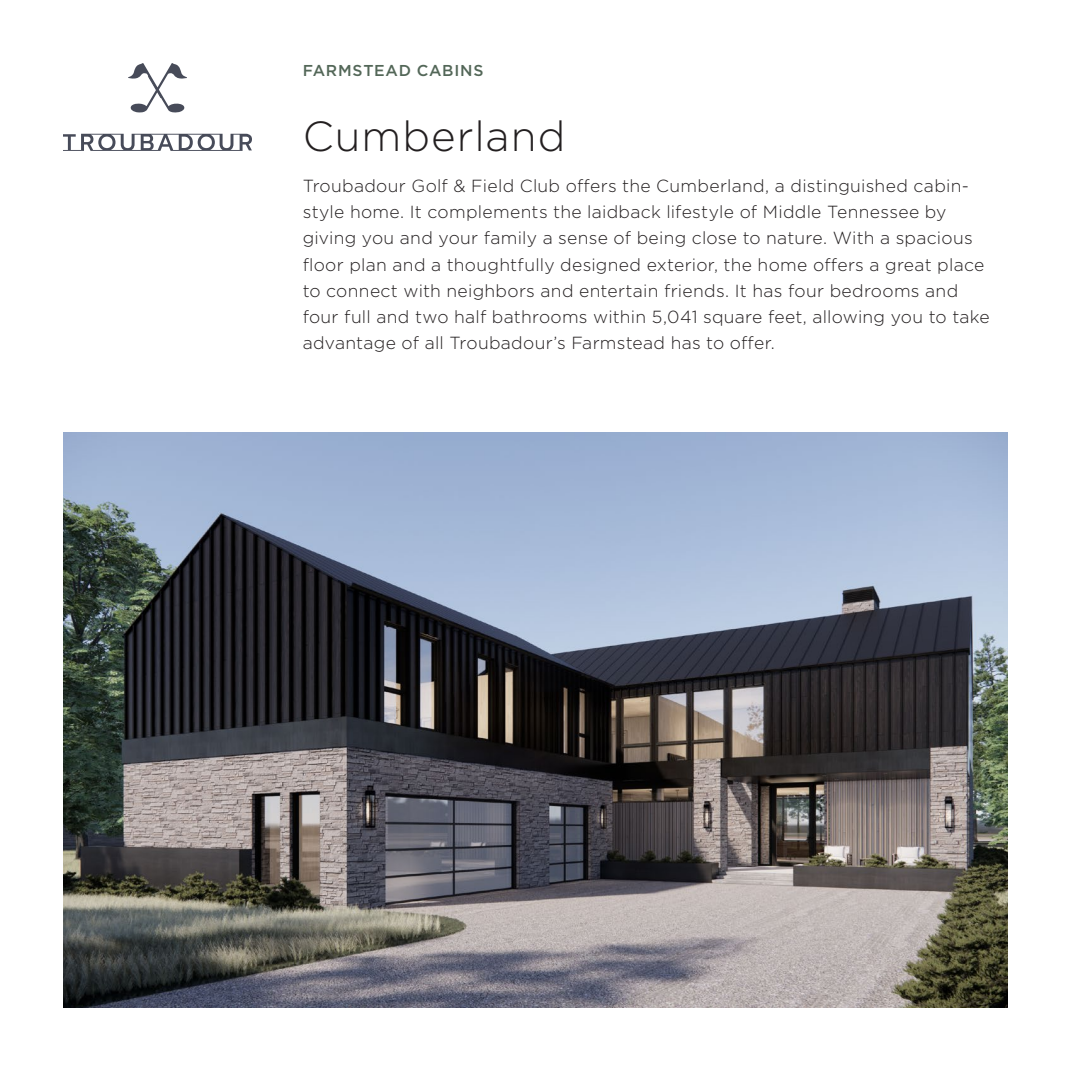
<style>
.page{position:relative;width:1071px;height:1071px;background:#fff}
.page>*{position:absolute;margin:0;border:0;box-sizing:border-box;transform-origin:0 0}
.TBR_HEADING{font:300 42px "Gotham";letter-spacing:.025em;color:#231f20}
.Intro{font:300 17.5px/26.2px "Gotham";letter-spacing:.015em;color:#231f20}
.TBR_NAV_SUBHEAD_DIG{font:500 15.75px "Gotham";letter-spacing:.05em;color:#536758}
</style>
<div class="page">
<img style="left:63px;top:432px;width:945px;height:576px">
<svg style="left:63px;top:134px;width:189px;height:17px"></svg>
<svg style="left:128px;top:63px;width:59px;height:50px"></svg>
<p class="TBR_NAV_SUBHEAD_DIG" style="left:303px;top:60px;width:182px">FARMSTEAD CABINS</p>
<p class="TBR_HEADING" style="left:303px;top:109px;width:264px">Cumberland</p>
<p class="Intro" style="left:303px;top:172px;width:689px">Troubadour Golf &amp; Field Club offers the Cumberland, a distinguished cabin&shy;style home. It complements the laidback lifestyle of Middle Tennessee by giving you and your family a sense of being close to nature. With a spacious floor plan and a thoughtfully designed exterior, the home offers a great place to connect with neighbors and entertain friends. It has four bedrooms and four full and two half bathrooms within 5,041 square feet, allowing you to take advantage of all Troubadour’s Farmstead has to offer.</p>
</div>
